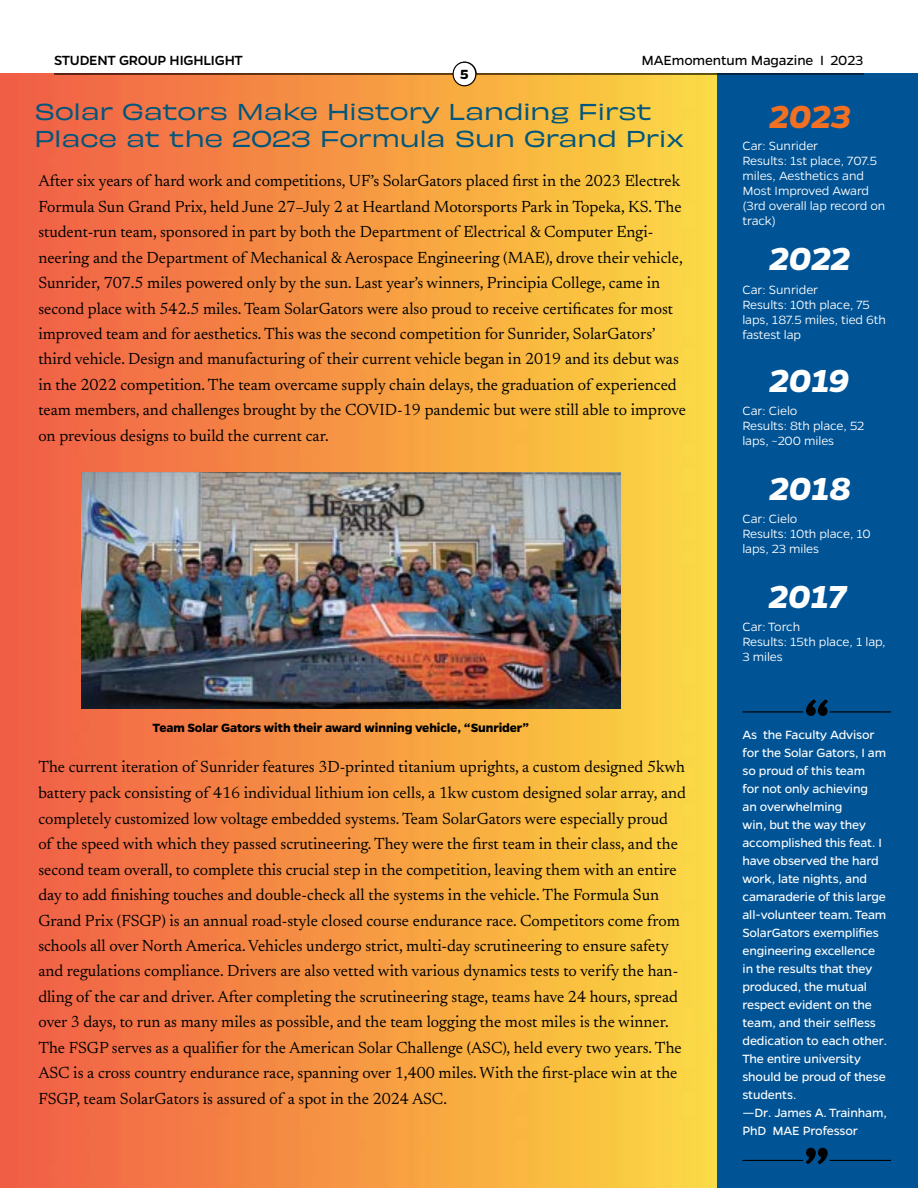
<style>
.page{position:relative;width:918px;height:1188px;background:#fff}
.page>*{position:absolute;margin:0;border:0;box-sizing:border-box;transform-origin:0 0}
.t1{font:700 54px "Gentona";color:#000}
.t2{font:italic 700 36px "Gentona";color:#fff}
.t3{font:italic 700 36px "Gentona";color:#f36f21}
.t4{font:expanded 21.45px/27px "Obviously";color:#00567c}
.t5{font:16.5px/25.5px "Newsreader 16 pt";color:#000}
.t6{font:15px "Gentona";letter-spacing:-.01em;color:#000}
.t7{font:500 15px "Gentona";letter-spacing:-.015em;color:#000}
.t8{font:700 15px "Gentona";color:#000}
.t9{font:13.5px/18px "Gentona";letter-spacing:-.01em;color:#fff}
.t10{font:300 13.5px/15px "Gentona";letter-spacing:-.01em;color:#fff}
.t11{font:700 13.5px "Gentona";letter-spacing:-.01em;color:#000}
</style>
<div class="page">
<div style="left:454px;top:62px;width:22px;height:24px;background:#090909;border-radius:50%"></div>
<div style="left:453px;top:62px;width:24px;height:24px;border:1px solid #000;border-radius:50%"></div>
<img style="left:0;top:73px;width:717px;height:1115px">
<div style="left:717px;top:73px;width:201px;height:1115px;background:#005496"></div>
<hr style="left:54px;top:73px;width:810px;height:2px;background:#000">
<div style="left:453px;top:62px;width:23px;height:24px;background:#fff;border-radius:50%"></div>
<div style="left:453px;top:62px;width:23px;height:24px;border:1px solid #000;border-radius:50%"></div>
<img style="left:82px;top:473px;width:538px;height:236px">
<hr style="left:742px;top:1160px;width:61px;height:1px;background:#000">
<hr style="left:830px;top:1160px;width:61px;height:1px;background:#000">
<hr style="left:742px;top:711px;width:61px;height:1px;background:#000">
<hr style="left:830px;top:711px;width:61px;height:1px;background:#000">
<p class="t6" style="left:642px;top:52px;width:223px">MAEmomentum Magazine I 2023</p>
<p class="t7" style="left:54px;top:52px;width:190px">STUDENT GROUP HIGHLIGHT</p>
<h3 class="t4" style="left:35px;top:97px;width:651px">Solar Gators Make History Landing First<br>Place at the 2023 Formula Sun Grand Prix</h3>
<p class="t8" style="left:461px;top:65px;width:10px">5</p>
<h2 class="t3" style="left:770px;top:95px;width:83px">2023</h2>
<p class="t10" style="left:742px;top:138px;width:144px">Car: Sunrider<br>Results: 1st place, 707.5 miles, Aesthetics and<br>Most Improved Award (3rd overall lap record on track)</p>
<p class="t5" style="left:38px;top:167px;width:649px">After six years of hard work and competitions, UF’s SolarGators placed first in the 2023 Electrek Formula Sun Grand Prix, held June 27–July 2 at Heartland Motorsports Park in Topeka, KS. The student-run team, sponsored in part by both the Department of Electrical &amp; Computer Engi&shy;neering and the Department of Mechanical &amp; Aerospace Engineering (MAE), drove their vehicle, Sunrider, 707.5 miles powered only by the sun. Last year’s winners, Principia College, came in second place with 542.5 miles. Team SolarGators were also proud to receive certificates for most improved team and for aesthetics. This was the second competition for Sunrider, SolarGators’ third vehicle. Design and manufacturing of their current vehicle began in 2019 and its debut was in the 2022 competition. The team overcame supply chain delays, the graduation of experienced team members, and challenges brought by the COVID-19 pandemic but were still able to improve on previous designs to build the current car.</p>
<h2 class="t2" style="left:769px;top:238px;width:82px">2022</h2>
<p class="t10" style="left:742px;top:282px;width:145px">Car: Sunrider<br>Results: 10th place, 75 laps, 187.5 miles, tied 6th fastest lap</p>
<h2 class="t2" style="left:769px;top:359px;width:82px">2019</h2>
<p class="t10" style="left:742px;top:403px;width:123px">Car: Cielo<br>Results: 8th place, 52 laps, ~200 miles</p>
<h2 class="t2" style="left:769px;top:467px;width:83px">2018</h2>
<p class="t10" style="left:742px;top:511px;width:130px">Car: Cielo<br>Results: 10th place, 10 laps, 23 miles</p>
<h2 class="t2" style="left:769px;top:575px;width:79px">2017</h2>
<p class="t10" style="left:742px;top:619px;width:144px">Car: Torch<br>Results: 15th place, 1 lap,<br>3 miles</p>
<p class="t11" style="left:153px;top:720px;width:378px">Team Solar Gators with their award winning vehicle, “Sunrider”</p>
<p class="t5" style="left:38px;top:753px;width:649px">The current iteration of Sunrider features 3D-printed titanium uprights, a custom designed 5kwh battery pack consisting of 416 individual lithium ion cells, a 1kw custom designed solar array, and completely customized low voltage embedded systems. Team SolarGators were especially proud<br>of the speed with which they passed scrutineering. They were the first team in their class, and the second team overall, to complete this crucial step in the competition, leaving them with an entire day to add finishing touches and double-check all the systems in the vehicle. The Formula Sun Grand Prix (FSGP) is an annual road-style closed course endurance race. Competitors come from schools all over North America. Vehicles undergo strict, multi-day scrutineering to ensure safety and regulations compliance. Drivers are also vetted with various dynamics tests to verify the han&shy;dling of the car and driver. After completing the scrutineering stage, teams have 24 hours, spread over 3 days, to run as many miles as possible, and the team logging the most miles is the winner.<br>The FSGP serves as a qualifier for the American Solar Challenge (ASC), held every two years. The ASC is a cross country endurance race, spanning over 1,400 miles. With the first-place win at the FSGP, team SolarGators is assured of a spot in the 2024 ASC.</p>
<h1 class="t1" style="left:803px;top:687px;width:29px">“</h1>
<p class="t9" style="left:742px;top:726px;width:146px">As the Faculty Advisor for the Solar Gators, I am so proud of this team<br>for not only achieving<br>an overwhelming<br>win, but the way they accomplished this feat. I have observed the hard work, late nights, and camaraderie of this large all-volunteer team. Team<br>SolarGators exemplifies engineering excellence in the results that they produced, the mutual respect evident on the team, and their selfless dedication to each other.<br>The entire university should be proud of these students.<br>—Dr. James A. Trainham,<br>PhD MAE Professor</p>
<h1 class="t1" style="left:803px;top:1135px;width:29px">”</h1>
</div>
